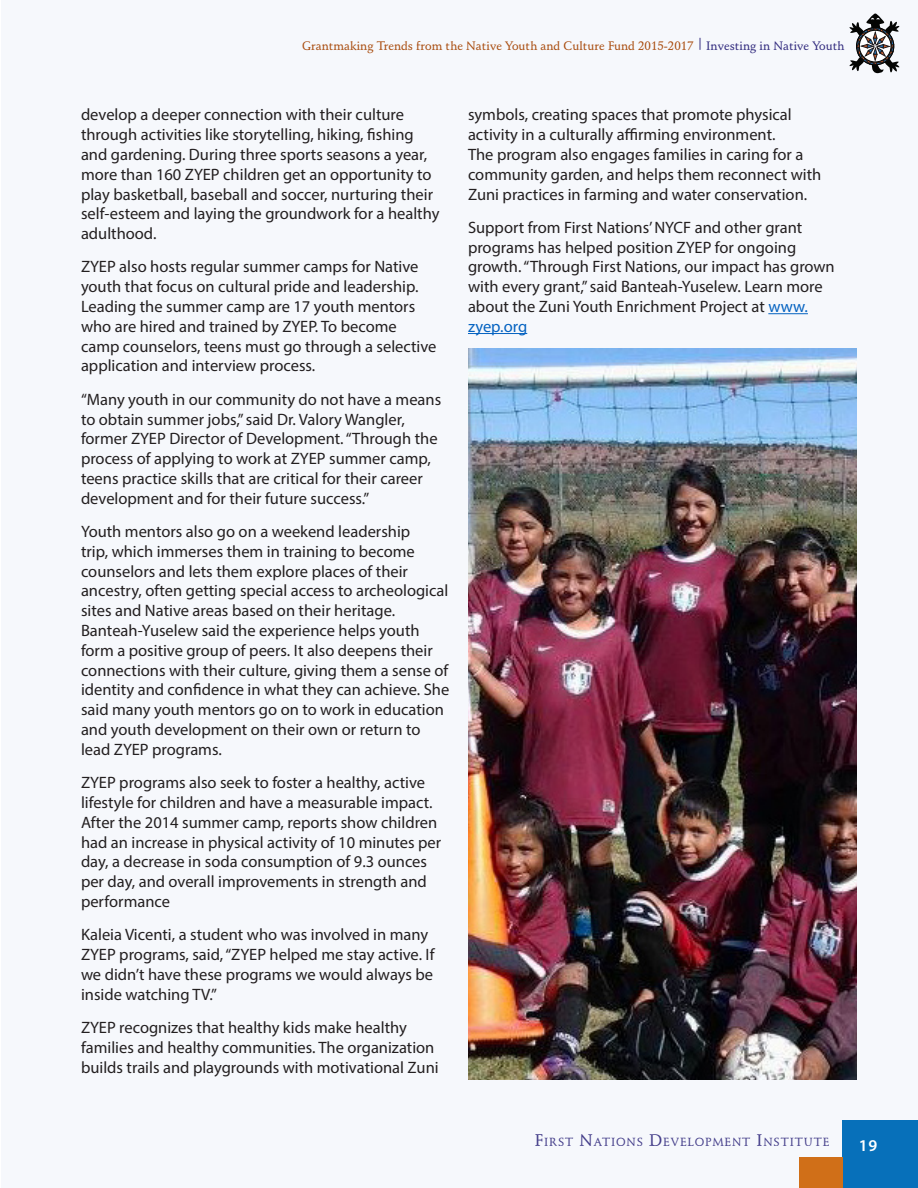
<style>
.page{position:relative;width:918px;height:1188px;background:#fff}
.page>*{position:absolute;margin:0;border:0;box-sizing:border-box;transform-origin:0 0}
.Body_Copy{font:16.5px/19.8px "Myriad Pro";color:#231f20}
.t1{font:600 16.5px "Myriad Pro";color:#fff}
.t2{font:500 12px "Schneidler BT";color:#a84b0d}
.t3{font:500 11.55px "Schneidler BT";letter-spacing:.07em;color:#30297d}
.s1{color:#30297d}
.s2{color:#0563c1}
.s3{font-size:16.5px}
</style>
<div class="page">
<div style="left:1px;top:0;width:917px;height:1188px;background:#f6f8fc"></div>
<div style="left:842px;top:1120px;width:76px;height:68px;background:#0770ba"></div>
<div style="left:799px;top:1158px;width:43px;height:30px;background:#d06f18"></div>
<svg style="left:849px;top:14px;width:50px;height:59px"></svg>
<hr style="left:768px;top:313px;width:40px;height:1px;background:#0563c1">
<hr style="left:468px;top:333px;width:59px;height:1px;background:#0563c1">
<img style="left:469px;top:349px;width:388px;height:730px">
<p class="t2" style="left:302px;top:38px;width:544px">Grantmaking Trends from the Native Youth and Culture Fund 2015-2017 <sup>|</sup> <span class="s1">Investing in Native Youth</span></p>
<p class="Body_Copy" style="left:81px;top:105px;width:360px">develop a deeper connection with their culture through activities like storytelling, hiking, fishing and gardening. During three sports seasons a year, more than 160 ZYEP children get an opportunity to play basketball, baseball and soccer, nurturing their self-esteem and laying the groundwork for a healthy adulthood.</p>
<p class="Body_Copy" style="left:81px;top:257px;width:357px">ZYEP also hosts regular summer camps for Native youth that focus on cultural pride and leadership.<br>Leading the summer camp are 17 youth mentors who are hired and trained by ZYEP. To become camp counselors, teens must go through a selective application and interview process.</p>
<p class="Body_Copy" style="left:81px;top:389px;width:362px">“Many youth in our community do not have a means to obtain summer jobs,” said Dr. Valory Wangler, former ZYEP Director of Development. “Through the process of applying to work at ZYEP summer camp, teens practice skills that are critical for their career development and for their future success.”</p>
<p class="Body_Copy" style="left:81px;top:521px;width:370px">Youth mentors also go on a weekend leadership<br>trip, which immerses them in training to become counselors and lets them explore places of their ancestry, often getting special access to archeological sites and Native areas based on their heritage.<br>Banteah-Yuselew said the experience helps youth form a positive group of peers. It also deepens their connections with their culture, giving them a sense of identity and confidence in what they can achieve. She said many youth mentors go on to work in education and youth development on their own or return to lead ZYEP programs.</p>
<p class="Body_Copy" style="left:81px;top:772px;width:362px">ZYEP programs also seek to foster a healthy, active lifestyle for children and have a measurable impact.<br>After the 2014 summer camp, reports show children had an increase in physical activity of 10 minutes per day, a decrease in soda consumption of 9.3 ounces per day, and overall improvements in strength and performance</p>
<p class="Body_Copy" style="left:81px;top:925px;width:355px">Kaleia Vicenti, a student who was involved in many ZYEP programs, said, “ZYEP helped me stay active. If we didn’t have these programs we would always be inside watching TV.”</p>
<p class="Body_Copy" style="left:81px;top:1017px;width:359px">ZYEP recognizes that healthy kids make healthy families and healthy communities. The organization builds trails and playgrounds with motivational Zuni</p>
<p class="Body_Copy" style="left:468px;top:105px;width:355px">symbols, creating spaces that promote physical activity in a culturally affirming environment.<br>The program also engages families in caring for a community garden, and helps them reconnect with Zuni practices in farming and water conservation.</p>
<p class="Body_Copy" style="left:468px;top:217px;width:368px">Support from First Nations’ NYCF and other grant programs has helped position ZYEP for ongoing growth. “Through First Nations, our impact has grown with every grant,” said Banteah-Yuselew. Learn more about the Zuni Youth Enrichment Project at <span class="s2">www. zyep.org</span></p>
<p class="t3" style="left:534px;top:1135px;width:296px"><span class="s3">F</span>IRST <span class="s3">N</span>ATIONS <span class="s3">D</span>EVELOPMENT <span class="s3">I</span>NSTITUTE</p>
<p class="t1" style="left:859px;top:1135px;width:20px">19</p>
</div>
